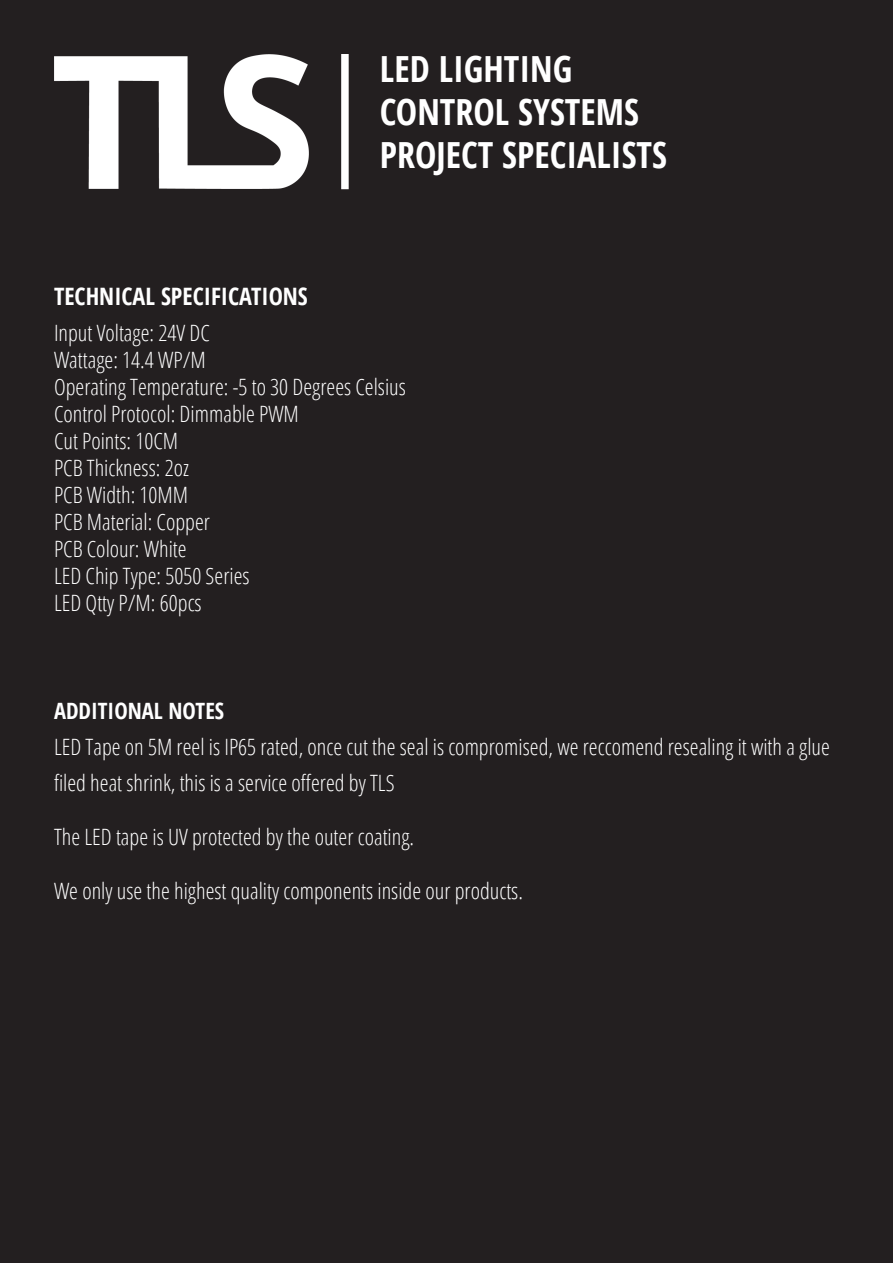
<style>
.page{position:relative;width:893px;height:1263px;background:#fff}
.page>*{position:absolute;margin:0;border:0;box-sizing:border-box;transform-origin:0 0}
.t1{font:700 condensed 36px "Open Sans";color:#fff}
.t2{font:700 condensed 24px "Open Sans";color:#fff}
.t3{font:300 condensed 22.5px/36px "Open Sans";color:#fff}
.t4{font:700 condensed 22.5px "Open Sans";color:#fff}
</style>
<div class="page">
<div style="left:1px;top:1px;width:891px;height:1261px;background:#231f20"></div>
<img style="left:54px;top:54px;width:254px;height:135px">
<div style="left:341px;top:54px;width:8px;height:135px;background:#fff"></div>
<p class="t1" style="left:380px;top:43px;width:194px">LED LIGHTING</p>
<p class="t1" style="left:380px;top:87px;width:261px">CONTROL SYSTEMS</p>
<p class="t1" style="left:380px;top:130px;width:289px">PROJECT SPECIALISTS</p>
<p class="t2" style="left:54px;top:280px;width:255px">TECHNICAL SPECIFICATIONS</p>
<p class="t3" style="left:54px;top:314px;width:157px">Input Voltage: 24V DC</p>
<p class="t3" style="left:54px;top:341px;width:153px">Wattage: 14.4 WP/M</p>
<p class="t3" style="left:54px;top:368px;width:353px">Operating Temperature: -5 to 30 Degrees Celsius</p>
<p class="t3" style="left:54px;top:395px;width:246px">Control Protocol: Dimmable PWM</p>
<p class="t3" style="left:54px;top:422px;width:126px">Cut Points: 10CM</p>
<p class="t3" style="left:54px;top:449px;width:136px">PCB Thickness: 2oz</p>
<p class="t3" style="left:54px;top:476px;width:136px">PCB Width: 10MM</p>
<p class="t3" style="left:54px;top:503px;width:158px">PCB Material: Copper</p>
<p class="t3" style="left:54px;top:530px;width:134px">PCB Colour: White</p>
<p class="t3" style="left:54px;top:557px;width:197px">LED Chip Type: 5050 Series</p>
<p class="t3" style="left:54px;top:584px;width:149px">LED Qtty P/M: 60pcs</p>
<p class="t4" style="left:54px;top:695px;width:172px">ADDITIONAL NOTES</p>
<p class="t3" style="left:54px;top:728px;width:777px">LED Tape on 5M reel is IP65 rated, once cut the seal is compromised, we reccomend resealing it with a glue filed heat shrink, this is a service offered by TLS</p>
<p class="t3" style="left:54px;top:818px;width:362px">The LED tape is UV protected by the outer coating.</p>
<p class="t3" style="left:54px;top:872px;width:470px">We only use the highest quality components inside our products.</p>
</div>
